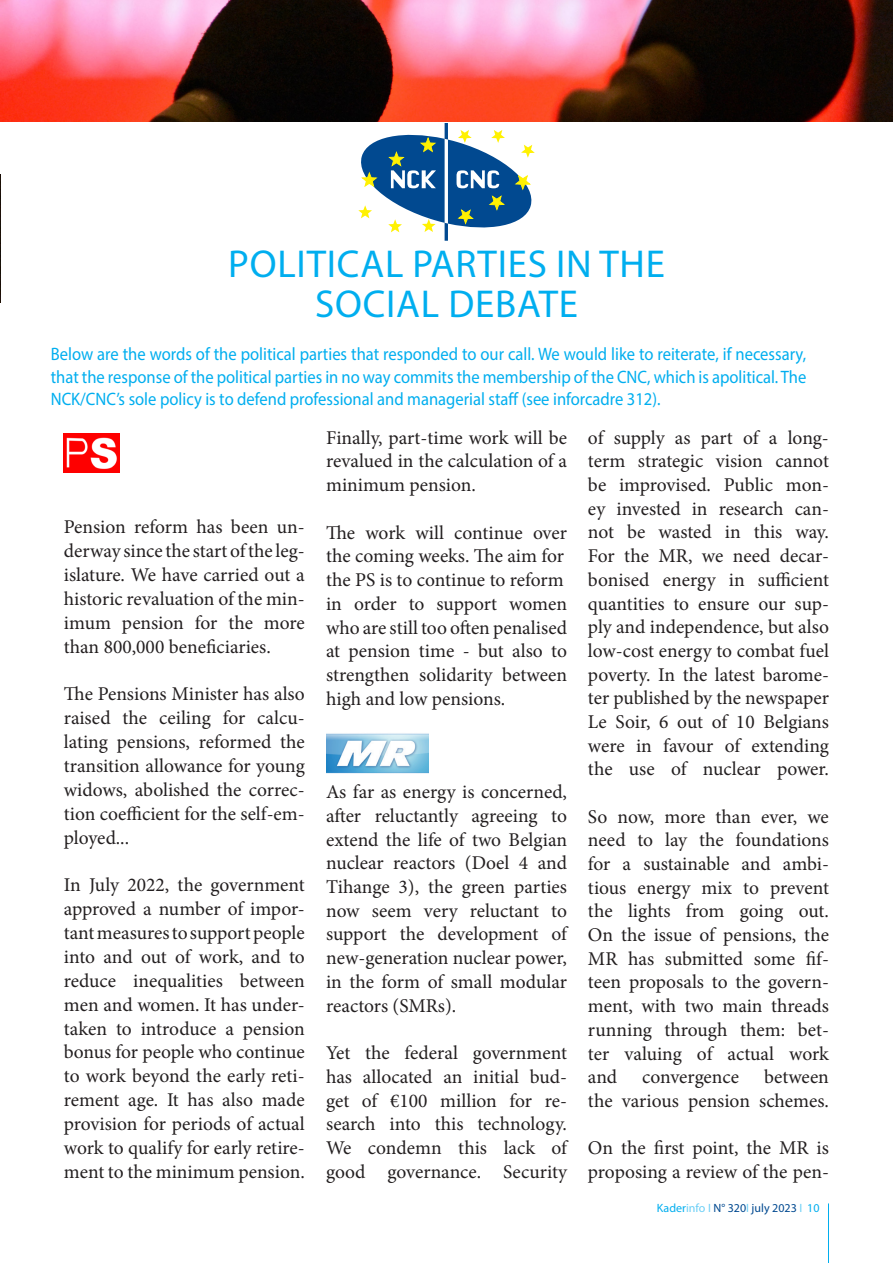
<style>
.page{position:relative;width:893px;height:1263px;background:#fff}
.page>*{position:absolute;margin:0;border:0;box-sizing:border-box;transform-origin:0 0}
.t1{font:39px "Myriad Pro";letter-spacing:.02em;color:#00aeef}
.t2{font:19.5px/23.7px "Minion Pro";color:#231f20;text-align:justify}
.t3{font:18px/22.5px "Myriad Pro";color:#00aeef;text-align:justify;scale:.92 1}
.t4{font:12px "Myriad Pro";color:#014990}
.s1{color:#00aeef}
.s2{color:#6bcff6}
</style>
<div class="page">
<img style="left:0;top:175px;width:1px;height:127px">
<hr style="left:828px;top:1203px;width:1px;height:60px;background:#00aeef">
<img style="left:0;top:0;width:893px;height:121px">
<svg style="left:358px;top:123px;width:177px;height:118px"></svg>
<img style="left:326px;top:733px;width:102px;height:41px">
<img style="left:64px;top:433px;width:56px;height:39px">
<p class="t1" style="left:228px;top:239px;width:438px">POLITICAL PARTIES IN THE</p>
<p class="t1" style="left:315px;top:280px;width:264px">SOCIAL DEBATE</p>
<p class="t3" style="left:51px;top:343px;width:823px">Below are the words of the political parties that responded to our call. We would like to reiterate, if necessary, that the response of the political parties in no way commits the membership of the CNC, which is apolitical. The NCK/CNC’s sole policy is to defend professional and managerial staff (see inforcadre 312).</p>
<p class="t2" style="left:588px;top:426px;width:242px">of supply as part of a long&shy;term strategic vision cannot be improvised. Public mon&shy;ey invested in research can&shy;not be wasted in this way.<br>For the MR, we need decar&shy;bonised energy in sufficient quantities to ensure our sup&shy;ply and independence, but also low-cost energy to combat fuel poverty. In the latest barome&shy;ter published by the newspaper Le Soir, 6 out of 10 Belgians were in favour of extending the use of nuclear power.</p>
<p class="t2" style="left:588px;top:805px;width:242px">So now, more than ever, we need to lay the foundations for a sustainable and ambi&shy;tious energy mix to prevent the lights from going out.<br>On the issue of pensions, the MR has submitted some fif&shy;teen proposals to the govern&shy;ment, with two main threads running through them: bet&shy;ter valuing of actual work and</p>
<p class="t2" style="left:326px;top:426px;width:242px">Finally, part-time work will be revalued in the calculation of a minimum pension.</p>
<p class="t2" style="left:326px;top:521px;width:242px">The work will continue over the coming weeks. The aim for</p>
<p class="t2" style="left:326px;top:568px;width:239px">the PS is to continue to reform</p>
<p class="t2" style="left:326px;top:592px;width:242px">in order to support women who are still too often penalised at pension time - but also to strengthen solidarity between high and low pensions.</p>
<p class="t2" style="left:64px;top:515px;width:242px">Pension reform has been un&shy;derway since the start of the leg&shy;islature. We have carried out a historic revaluation of the min&shy;imum pension for the more than 800,000 beneficiaries.</p>
<p class="t2" style="left:64px;top:682px;width:242px">The Pensions Minister has also raised the ceiling for calcu&shy;lating pensions, reformed the transition allowance for young widows, abolished the correc&shy;tion coefficient for the self-em&shy;ployed...</p>
<p class="t2" style="left:64px;top:873px;width:242px">In July 2022, the government approved a number of impor&shy;tant measures to support people into and out of work, and to reduce inequalities between men and women. It has under&shy;taken to introduce a pension bonus for people who continue to work beyond the early reti&shy;rement age. It has also made provision for periods of actual work to qualify for early retire&shy;ment to the minimum pension.</p>
<p class="t2" style="left:326px;top:780px;width:242px">As far as energy is concerned, after reluctantly agreeing to extend the life of two Belgian nuclear reactors (Doel 4 and Tihange 3), the green parties now seem very reluctant to support the development of new-generation nuclear power, in the form of small modular reactors (SMRs).</p>
<p class="t2" style="left:326px;top:1041px;width:242px">Yet the federal government has allocated an initial bud&shy;get of €100 million for re&shy;search into this technology.<br>We condemn this lack of good governance. Security</p>
<p class="t2" style="left:588px;top:1065px;width:242px;text-align:right">between<br>the various pension schemes.</p>
<p class="t2" style="left:588px;top:1136px;width:242px">On the first point, the MR is proposing a review of the pen-</p>
<p class="t2" style="left:642px;top:1065px;width:98px">convergence</p>
<p class="t4" style="left:657px;top:1201px;width:164px"><span class="s1">Kader</span><span class="s2">info I</span> N° 320<span class="s2">I</span> july 2023 <span class="s2">I</span> <span class="s1">10</span></p>
</div>
